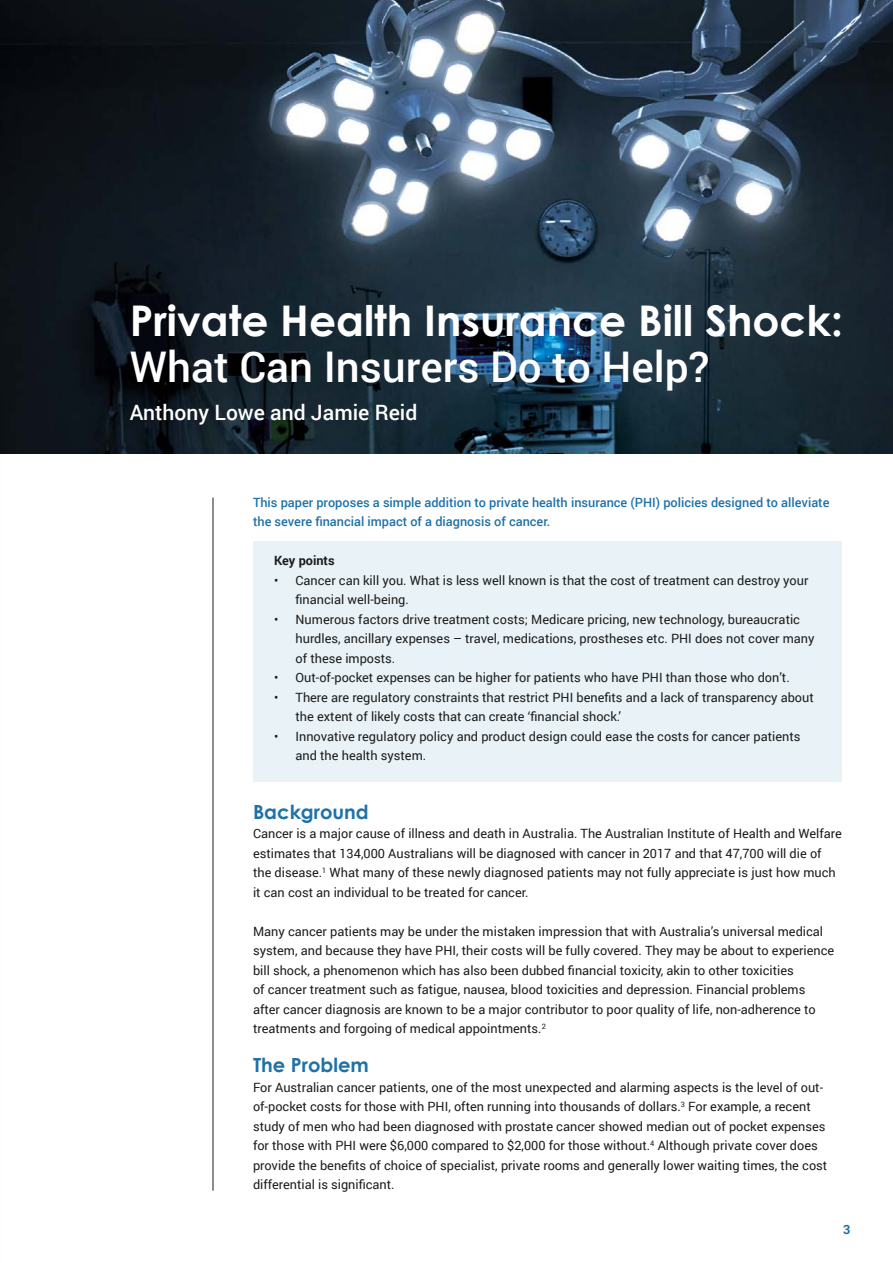
<style>
.page{position:relative;width:893px;height:1263px;background:#fff}
.page>*{position:absolute;margin:0;border:0;box-sizing:border-box;transform-origin:0 0}
.t1{font:700 42.3px "Century Gothic";color:#fff}
.t2{font:500 42.3px "Roboto";color:#fff}
.t3{font:500 21.15px "Roboto";color:#fff}
.t4{font:700 19.5px "Century Gothic";color:#1f72a8}
.t5{font:12.75px/19.5px "Roboto";color:#1d1d1b}
.t6{font:500 12.75px/19.5px "Roboto";color:#1f72a8}
.t7{font:700 12.75px "Roboto";color:#1d1d1b}
.t8{font:700 12.75px "Roboto";color:#1f72a8}
</style>
<div class="page">
<img style="left:0;top:0;width:893px;height:454px">
<div style="left:253px;top:541px;width:589px;height:241px;background:#e8f2f7"></div>
<hr style="left:213px;top:497px;width:1px;height:694px;background:#1d1d1b">
<h1 class="t1" style="left:130px;top:294px;width:715px">Private Health Insurance Bill Shock:</h1>
<h1 class="t2" style="left:130px;top:337px;width:581px">What Can Insurers Do to Help?</h1>
<h2 class="t3" style="left:130px;top:397px;width:289px">Anthony Lowe and Jamie Reid</h2>
<p class="t6" style="left:253px;top:492px;width:578px">This paper proposes a simple addition to private health insurance (PHI) policies designed to alleviate the severe financial impact of a diagnosis of cancer.</p>
<p class="t7" style="left:274px;top:552px;width:62px">Key points</p>
<p class="t5" style="left:296px;top:570px;width:514px;text-indent:-21px">• Cancer can kill you. What is less well known is that the cost of treatment can destroy your financial well-being.</p>
<p class="t5" style="left:296px;top:609px;width:520px;text-indent:-21px">• Numerous factors drive treatment costs; Medicare pricing, new technology, bureaucratic hurdles, ancillary expenses – travel, medications, prostheses etc. PHI does not cover many of these imposts.</p>
<p class="t5" style="left:274px;top:667px;width:517px">• Out-of-pocket expenses can be higher for patients who have PHI than those who don’t.</p>
<p class="t5" style="left:296px;top:687px;width:520px;text-indent:-21px">• There are regulatory constraints that restrict PHI benefits and a lack of transparency about the extent of likely costs that can create ‘financial shock.’</p>
<p class="t5" style="left:296px;top:726px;width:506px;text-indent:-21px">• Innovative regulatory policy and product design could ease the costs for cancer patients and the health system.</p>
<h3 class="t4" style="left:253px;top:799px;width:117px">Background</h3>
<p class="t5" style="left:253px;top:823px;width:590px">Cancer is a major cause of illness and death in Australia. The Australian Institute of Health and Welfare estimates that 134,000 Australians will be diagnosed with cancer in 2017 and that 47,700 will die of the disease.<sup>1</sup> What many of these newly diagnosed patients may not fully appreciate is just how much it can cost an individual to be treated for cancer.</p>
<p class="t5" style="left:253px;top:921px;width:583px">Many cancer patients may be under the mistaken impression that with Australia’s universal medical system, and because they have PHI, their costs will be fully covered. They may be about to experience bill shock, a phenomenon which has also been dubbed financial toxicity, akin to other toxicities<br>of cancer treatment such as fatigue, nausea, blood toxicities and depression. Financial problems after cancer diagnosis are known to be a major contributor to poor quality of life, non-adherence to treatments and forgoing of medical appointments.<sup>2</sup></p>
<h3 class="t4" style="left:253px;top:1053px;width:117px">The Problem</h3>
<p class="t5" style="left:253px;top:1077px;width:576px">For Australian cancer patients, one of the most unexpected and alarming aspects is the level of out&shy;of-pocket costs for those with PHI, often running into thousands of dollars.<sup>3</sup> For example, a recent study of men who had been diagnosed with prostate cancer showed median out of pocket expenses for those with PHI were $6,000 compared to $2,000 for those without.<sup>4</sup> Although private cover does provide the benefits of choice of specialist, private rooms and generally lower waiting times, the cost differential is significant.</p>
<p class="t8" style="left:843px;top:1220px;width:9px">3</p>
</div>
